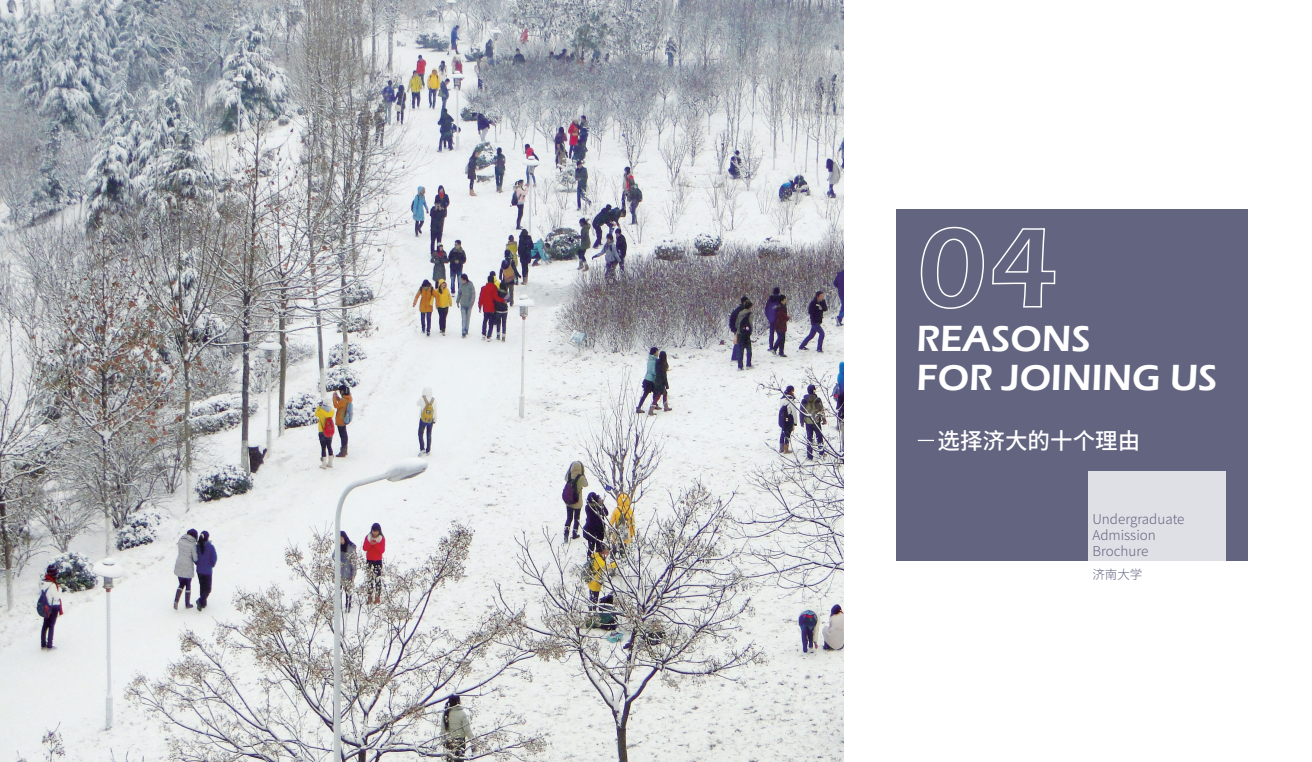
<style>
.page{position:relative;width:1312px;height:762px;background:#fff}
.page>*{position:absolute;margin:0;border:0;box-sizing:border-box;transform-origin:0 0}
.t1{font:600 37.5px/38.8px "Eras ITC";color:#fff}
.t2{font:500 22.5px "Source Han Sans CN";color:#fff}
.t3{font:300 13.5px/16.1px "Source Han Sans CN";color:#626480}
.t4{font:300 12.5px "Source Han Sans CN";color:#626480}
</style>
<div class="page">
<div style="left:896px;top:209px;width:351px;height:352px;background:#626480"></div>
<div style="left:1088px;top:471px;width:137px;height:90px;background:#dfe0e5"></div>
<svg style="left:920px;top:226px;width:64px;height:83px"></svg>
<svg style="left:992px;top:228px;width:63px;height:80px"></svg>
<svg style="left:917px;top:440px;width:16px;height:1px"></svg>
<img style="left:0;top:0;width:843px;height:762px">
<h1 class="t1" style="left:916px;top:319px;width:302px">REASONS<br>FOR JOINING US</h1>
<h2 class="t2" style="left:937px;top:428px;width:204px">选择济大的十个理由</h2>
<p class="t3" style="left:1092px;top:511px;width:93px">Undergraduate<br>Admission<br>Brochure</p>
<p class="t4" style="left:1092px;top:568px;width:51px">济南大学</p>
</div>
